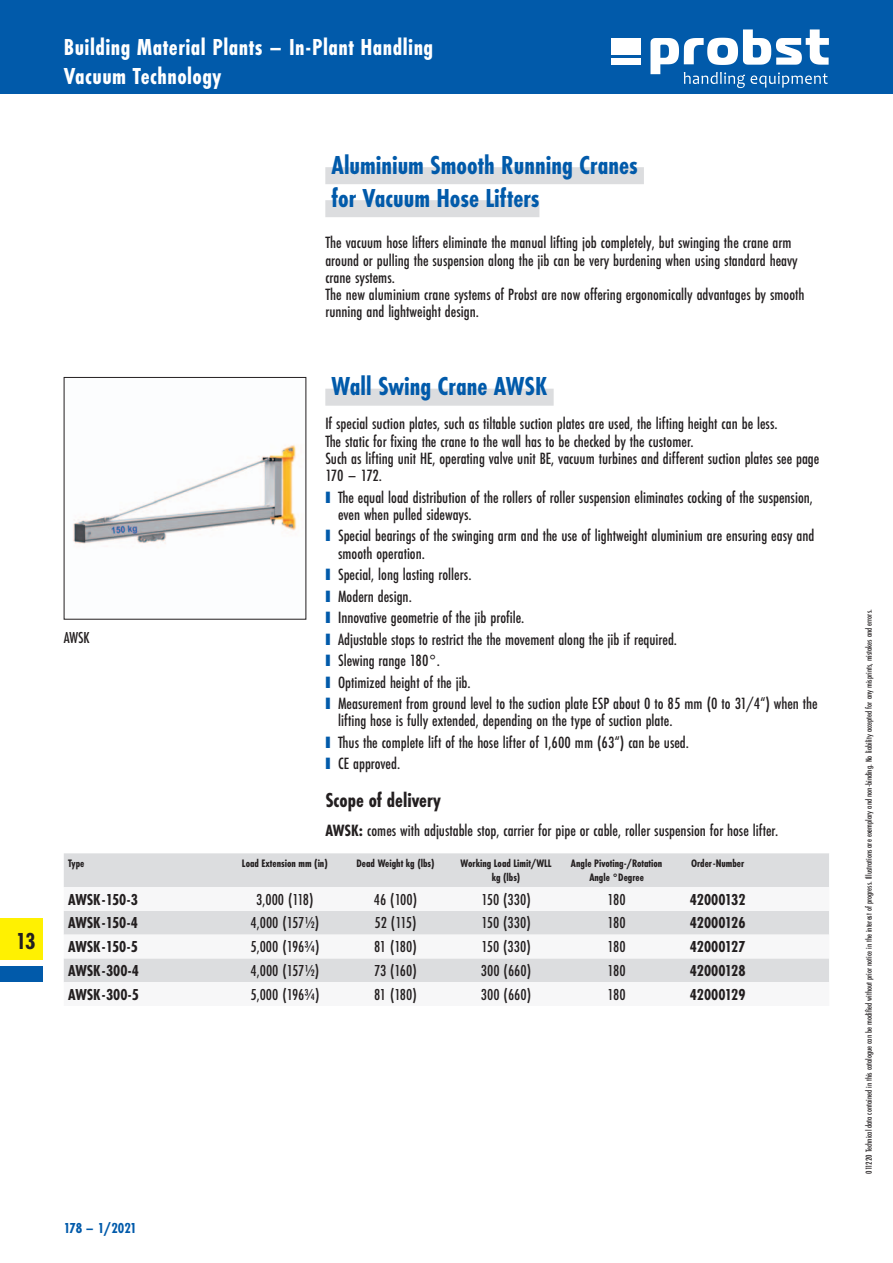
<style>
.page{position:relative;width:893px;height:1263px;background:#fff}
.page>*{position:absolute;margin:0;border:0;box-sizing:border-box;transform-origin:0 0}
.t1{font:700 27px/33px "Futura PT Cond";color:#015aaa}
.t2{font:700 24px/28.5px "Futura PT Cond";letter-spacing:.02em;color:#fff}
.t3{font:700 24px "Futura PT Cond";color:#231f20}
.t4{font:700 21px "Futura PT Cond";color:#231f20}
.t5{font:500 16.95px/17.2px "Futura PT Cond";color:#231f20}
.t6{font:500 16.5px "Futura PT Cond";color:#231f20}
.t7{font:700 16.5px "Futura PT Cond";color:#231f20}
.t8{font:700 15px "Futura PT Cond";letter-spacing:-.03em;color:#015aaa}
.t9{font:700 11.25px/13.5px "Futura PT Cond";color:#231f20;text-align:center}
.t10{font:500 9px "Futura PT Cond";color:#231f20}
.s1{font-family:"Arial";font-weight:400;font-size:24.6px;color:#015aaa}
.s2{font-weight:700}
</style>
<div class="page">
<div style="left:0;top:0;width:893px;height:94px;background:#015aaa"></div>
<div style="left:611px;top:38px;width:29px;height:17px;background:#fff"></div>
<div style="left:611px;top:58px;width:29px;height:7px;background:#fff"></div>
<svg style="left:650px;top:29px;width:179px;height:59px"></svg>
<div style="left:0;top:918px;width:43px;height:43px;background:#fff101"></div>
<div style="left:0;top:967px;width:43px;height:15px;background:#015aaa"></div>
<img style="left:73px;top:445px;width:224px;height:99px">
<div style="left:325px;top:389px;width:229px;height:17px;background:#dcdddf"></div>
<div style="left:64px;top:853px;width:765px;height:34px;background:#dcdddf"></div>
<svg style="left:64px;top:911px;width:765px;height:71px;fill:#dcdddf"></svg>
<div style="left:325px;top:167px;width:319px;height:17px;background:#dcdddf"></div>
<div style="left:325px;top:200px;width:214px;height:17px;background:#dcdddf"></div>
<h2 class="t3" style="left:16px;top:929px;width:21px">13</h2>
<h2 class="t2" style="left:64px;top:34px;width:371px">Building Material Plants – In- Plant Handling<br>Vacuum Technology</h2>
<p class="t6" style="left:64px;top:630px;width:27px">AWSK</p>
<h1 class="t1" style="left:332px;top:149px;width:307px">Aluminium Smooth Running Cranes for Vacuum Hose Lifters</h1>
<p class="t5" style="left:325px;top:235px;width:481px">The vacuum hose lifters eliminate the manual lifting job completely, but swinging the crane arm around or pulling the suspension along the jib can be very burdening when using standard heavy crane systems.<br>The new aluminium crane systems of Probst are now offering ergonomically advantages by smooth running and lightweight design.</p>
<h1 class="t1" style="left:332px;top:371px;width:217px">Wall Swing Crane AWSK</h1>
<p class="t5" style="left:325px;top:416px;width:496px">If special suction plates, such as tiltable suction plates are used, the lifting height can be less.<br>The static for fixing the crane to the wall has to be checked by the customer.<br>Such as lifting unit HE, operating valve unit BE, vacuum turbines and different suction plates see page 170 – 172.</p>
<p class="t5" style="left:338px;top:489px;width:476px;text-indent:-13px"><span class="s1">■</span> The equal load distribution of the rollers of roller suspension eliminates cocking of the suspension, even when pulled sideways.</p>
<p class="t5" style="left:338px;top:528px;width:478px;text-indent:-13px"><span class="s1">■</span> Special bearings of the swinging arm and the use of lightweight aluminium are ensuring easy and smooth operation.</p>
<p class="t5" style="left:325px;top:567px;width:148px"><span class="s1">■</span> Special, long lasting rollers.</p>
<p class="t5" style="left:325px;top:588px;width:88px"><span class="s1">■</span> Modern design.</p>
<p class="t5" style="left:325px;top:610px;width:201px"><span class="s1">■</span> Innovative geometrie of the jib profile.</p>
<p class="t5" style="left:325px;top:631px;width:353px"><span class="s1">■</span> Adjustable stops to restrict the the movement along the jib if required.</p>
<p class="t5" style="left:325px;top:653px;width:116px"><span class="s1">■</span> Slewing range 180°.</p>
<p class="t5" style="left:325px;top:674px;width:147px"><span class="s1">■</span> Optimized height of the jib.</p>
<p class="t5" style="left:338px;top:696px;width:481px;text-indent:-13px"><span class="s1">■</span> Measurement from ground level to the suction plate ESP about 0 to 85 mm (0 to 31/4“) when the lifting hose is fully extended, depending on the type of suction plate.</p>
<p class="t5" style="left:325px;top:734px;width:365px"><span class="s1">■</span> Thus the complete lift of the hose lifter of 1,600 mm (63“) can be used.</p>
<p class="t5" style="left:325px;top:756px;width:76px"><span class="s1">■</span> CE approved.</p>
<p class="t4" style="left:325px;top:789px;width:117px">Scope of delivery</p>
<p class="t5" style="left:325px;top:822px;width:454px"><span class="s2">AWSK:</span> comes with adjustable stop, carrier for pipe or cable, roller suspension for hose lifter.</p>
<p class="t9" style="left:68px;top:857px;width:18px">Type</p>
<p class="t9" style="left:242px;top:857px;width:87px">Load Extension mm (in)</p>
<p class="t9" style="left:356px;top:857px;width:80px">Dead Weight kg (lbs)</p>
<p class="t9" style="left:460px;top:857px;width:93px">Working Load Limit/WLL kg (lbs)</p>
<p class="t9" style="left:571px;top:857px;width:93px">Angle Pivoting-/Rotation<br>Angle °Degree</p>
<p class="t9" style="left:691px;top:857px;width:55px">Order- Number</p>
<p class="t7" style="left:68px;top:891px;width:71px">AWSK- 150- 3</p>
<p class="t6" style="left:256px;top:891px;width:59px">3,000 (118)</p>
<p class="t6" style="left:374px;top:891px;width:45px">46 (100)</p>
<p class="t6" style="left:481px;top:891px;width:51px">150 (330)</p>
<p class="t6" style="left:608px;top:891px;width:20px">180</p>
<p class="t7" style="left:690px;top:891px;width:57px">42000132</p>
<p class="t7" style="left:68px;top:915px;width:71px">AWSK- 150- 4</p>
<p class="t6" style="left:251px;top:915px;width:70px">4,000 (157½)</p>
<p class="t6" style="left:375px;top:915px;width:43px">52 (115)</p>
<p class="t6" style="left:481px;top:915px;width:51px">150 (330)</p>
<p class="t6" style="left:608px;top:915px;width:20px">180</p>
<p class="t7" style="left:690px;top:915px;width:57px">42000126</p>
<p class="t7" style="left:68px;top:938px;width:71px">AWSK- 150- 5</p>
<p class="t6" style="left:250px;top:938px;width:70px">5,000 (196¾)</p>
<p class="t6" style="left:374px;top:938px;width:44px">81 (180)</p>
<p class="t6" style="left:481px;top:938px;width:51px">150 (330)</p>
<p class="t6" style="left:608px;top:938px;width:20px">180</p>
<p class="t7" style="left:690px;top:938px;width:57px">42000127</p>
<p class="t7" style="left:68px;top:962px;width:72px">AWSK- 300- 4</p>
<p class="t6" style="left:251px;top:962px;width:70px">4,000 (157½)</p>
<p class="t6" style="left:374px;top:962px;width:44px">73 (160)</p>
<p class="t6" style="left:481px;top:962px;width:52px">300 (660)</p>
<p class="t6" style="left:608px;top:962px;width:20px">180</p>
<p class="t7" style="left:690px;top:962px;width:57px">42000128</p>
<p class="t7" style="left:68px;top:986px;width:72px">AWSK- 300- 5</p>
<p class="t6" style="left:250px;top:986px;width:70px">5,000 (196¾)</p>
<p class="t6" style="left:374px;top:986px;width:44px">81 (180)</p>
<p class="t6" style="left:481px;top:986px;width:52px">300 (660)</p>
<p class="t6" style="left:608px;top:986px;width:20px">180</p>
<p class="t7" style="left:690px;top:986px;width:57px">42000129</p>
<p class="t8" style="left:64px;top:1221px;width:75px">178 – 1/2021</p>
<p class="t10" style="left:864px;top:1174px;width:566px;rotate:-90deg">011220 Technical data contained in this catalogue can be modified without prior notice in the interest of progress. Illustrations are exemplary and non- binding. No liability accepted for any misprints, mistakes and errors.</p>
</div>
